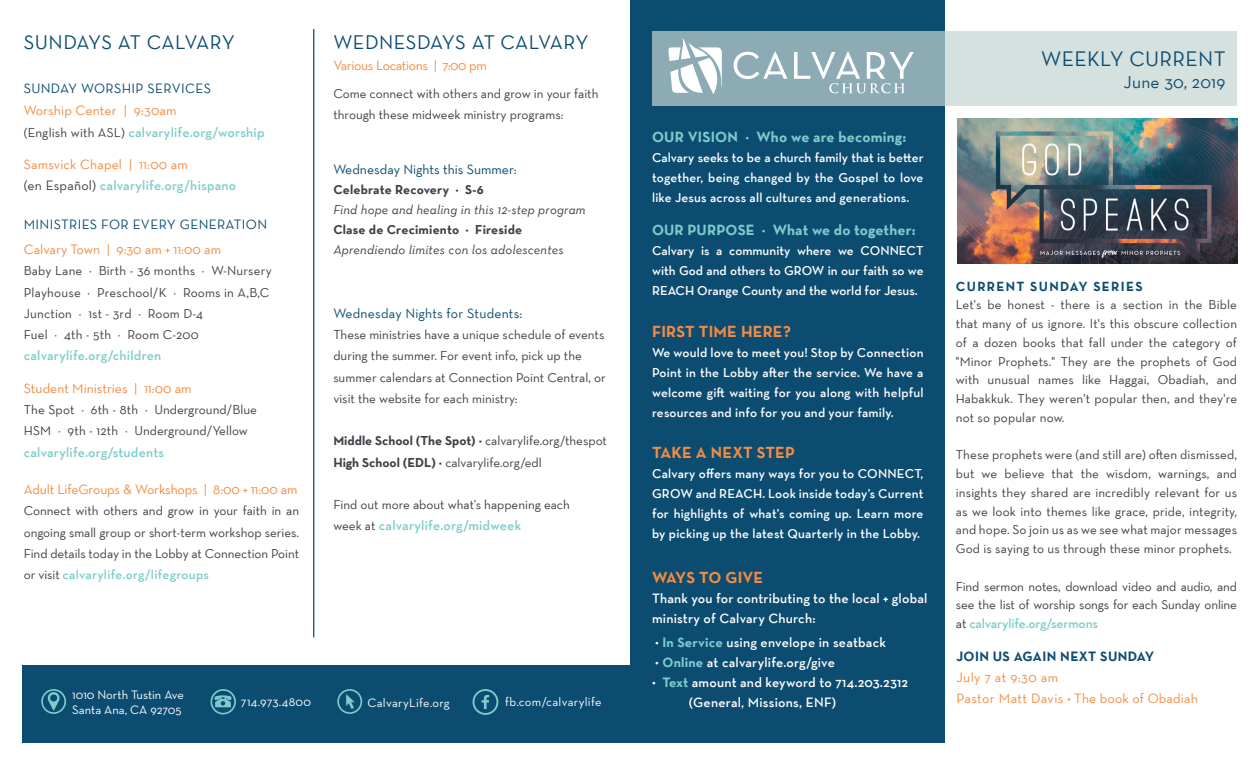
<style>
.page{position:relative;width:1260px;height:765px;background:#fff}
.page>*{position:absolute;margin:0;border:0;box-sizing:border-box;transform-origin:0 0}
.Body_Paragraph{font:21.25px "Neutraface Text TT";letter-spacing:.015em;color:#0d4c71}
.Body_Paragraph-2{font:20px "Neutraface Text TT";letter-spacing:.015em;color:#0d4c71}
.Body_Paragraph-3{font:17.5px "Neutraface Text TT";letter-spacing:.015em;color:#0d4c71}
.Body_Paragraph-4{font:700 16.25px "Neutraface Text TT";letter-spacing:.015em;color:#f38c42}
.Body_Paragraph-5{font:700 15px "Neutraface Text TT";letter-spacing:.01em;color:#7ccdca}
.Body_Paragraph-6{font:600 13.75px/20px "Neutraface Text TT";letter-spacing:.015em;color:#fff}
.Body_Paragraph-7{font:13.75px "Neutraface Text TT";color:#f38c42}
.Body_Paragraph-8{font:600 13.75px "Neutraface Text TT";letter-spacing:.015em;color:#7ccdca}
.Body_Paragraph-9{font:13.75px "Neutraface Text TT";letter-spacing:.015em;color:#0d4c71}
.Body_Paragraph-10{font:13.75px "Neutraface Text TT";letter-spacing:-.025em;color:#f38c42}
.Body_Paragraph-11{font:700 13.75px "Neutraface Text TT";letter-spacing:.03em;color:#0d4c71}
.Body_Paragraph-12{font:13.75px "Neutraface Text TT";letter-spacing:.025em;color:#f38c42}
.Body_Paragraph-13{font:600 13.5px "Neutraface Text TT";letter-spacing:-.01em;color:#7ccdca}
.Body_Paragraph-14{font:700 13.5px "Neutraface Text TT";letter-spacing:.1em;color:#0d4c71}
.Body_Paragraph-15{font:13.12px/18.8px "Neutraface Text TT";color:#414046}
.Body_Paragraph-16{font:600 13.12px/20px "Neutraface Text TT";letter-spacing:.015em;color:#fff;text-align:justify}
.Body_Paragraph-17{font:italic 13.12px "Neutraface Text TT";letter-spacing:.015em;color:#414046}
.Body_Paragraph-18{font:700 13.12px "Neutraface Text TT";letter-spacing:.015em;color:#414046}
.t1{font:12.5px/15px "Neutra Text";letter-spacing:.01em;color:#fff}
.s1{font-weight:400;font-size:13.12px;color:#414046}
.s2{font-weight:400;color:#414046}
.s3{font-weight:600;color:#7ccdca}
.s4{font-weight:700}
.s5{font-weight:700;font-size:15px}
.s6{font-weight:700;color:#7ccdca}
</style>
<div class="page">
<div style="left:630px;top:0;width:314px;height:742px;background:#0d4c71"></div>
<svg style="left:652px;top:31px;width:585px;height:75px;background:#bacdce"></svg>
<svg style="left:734px;top:52px;width:53px;height:27px"></svg>
<svg style="left:794px;top:52px;width:120px;height:41px;background:#a5bdc4"></svg>
<svg style="left:668px;top:38px;width:54px;height:56px;background:#c5d5d9"></svg>
<div style="left:23px;top:665px;width:608px;height:77px;background:#0d4c71"></div>
<svg style="left:337px;top:689px;width:25px;height:25px"></svg>
<svg style="left:211px;top:689px;width:25px;height:25px"></svg>
<div style="left:473px;top:689px;width:25px;height:26px;border:2px solid #7ccdca;border-radius:50%"></div>
<svg style="left:482px;top:695px;width:7px;height:14px"></svg>
<svg style="left:41px;top:689px;width:25px;height:25px"></svg>
<hr style="left:313px;top:29px;width:1px;height:608px;background:#0d4c71">
<img style="left:957px;top:118px;width:280px;height:146px">
<p class="Body_Paragraph-2" style="left:24px;top:30px;width:213px">SUNDAYS AT CALVARY</p>
<p class="Body_Paragraph-9" style="left:24px;top:80px;width:189px">SUNDAY WORSHIP SERVICES</p>
<p class="Body_Paragraph-7" style="left:24px;top:102px;width:154px">Worship Center | 9:30am</p>
<p class="Body_Paragraph-8" style="left:24px;top:123px;width:242px"><span class="s1">(English with ASL)</span> calvarylife.org/worship</p>
<p class="Body_Paragraph-7" style="left:24px;top:156px;width:166px">Samsvick Chapel | 11:00 am</p>
<p class="Body_Paragraph-8" style="left:24px;top:177px;width:214px"><span class="s2">(en Español)</span> calvarylife.org/hispano</p>
<p class="Body_Paragraph-9" style="left:24px;top:216px;width:245px">MINISTRIES FOR EVERY GENERATION</p>
<p class="Body_Paragraph-7" style="left:24px;top:241px;width:199px">Calvary Town | 9:30 am + 11:00 am</p>
<p class="Body_Paragraph-15" style="left:24px;top:261px;width:250px">Baby Lane · Birth - 36 months · W-Nursery</p>
<p class="Body_Paragraph-15" style="left:24px;top:283px;width:247px">Playhouse · Preschool/K · Rooms in A,B,C</p>
<p class="Body_Paragraph-15" style="left:24px;top:304px;width:181px">Junction · 1st - 3rd · Room D-4</p>
<p class="Body_Paragraph-15" style="left:24px;top:325px;width:177px">Fuel · 4th - 5th · Room C-200</p>
<p class="Body_Paragraph-8" style="left:24px;top:347px;width:139px">calvarylife.org/children</p>
<p class="Body_Paragraph-7" style="left:24px;top:380px;width:169px">Student Ministries | 11:00 am</p>
<p class="Body_Paragraph-15" style="left:24px;top:399px;width:235px;line-height:21.2px">The Spot · 6th - 8th · Underground/Blue<br>HSM · 9th - 12th · Underground/Yellow</p>
<p class="Body_Paragraph-8" style="left:24px;top:443px;width:142px">calvarylife.org/students</p>
<p class="Body_Paragraph-7" style="left:24px;top:481px;width:275px">Adult LifeGroups &amp; Workshops | 8:00 + 11:00 am</p>
<p class="Body_Paragraph-15" style="left:24px;top:500px;width:277px;line-height:21.2px;text-align:justify">Connect with others and grow in your faith in an ongoing small group or short-term workshop series.<br>Find details today in the Lobby at Connection Point or visit <span class="s3">calvarylife.org/lifegroups</span></p>
<p class="Body_Paragraph-2" style="left:333px;top:30px;width:257px">WEDNESDAYS AT CALVARY</p>
<p class="Body_Paragraph-10" style="left:333px;top:57px;width:155px">Various Locations | 7:00 pm</p>
<p class="Body_Paragraph-15" style="left:333px;top:83px;width:267px;line-height:21.2px">Come connect with others and grow in your faith through these midweek ministry programs:</p>
<p class="Body_Paragraph-9" style="left:333px;top:161px;width:185px">Wednesday Nights this Summer:</p>
<p class="Body_Paragraph-18" style="left:333px;top:181px;width:152px">Celebrate Recovery · S-6</p>
<p class="Body_Paragraph-17" style="left:333px;top:201px;width:254px">Find hope and healing in this 12-step program</p>
<p class="Body_Paragraph-18" style="left:333px;top:221px;width:190px">Clase de Crecimiento · Fireside</p>
<p class="Body_Paragraph-17" style="left:333px;top:241px;width:232px">Aprendiendo limites con los adolescentes</p>
<p class="Body_Paragraph-9" style="left:333px;top:305px;width:191px">Wednesday Nights for Students:</p>
<p class="Body_Paragraph-15" style="left:333px;top:324px;width:274px;line-height:21.2px">These ministries have a unique schedule of events during the summer. For event info, pick up the summer calendars at Connection Point Central, or visit the website for each ministry:</p>
<p class="Body_Paragraph-15" style="left:333px;top:431px;width:275px"><span class="s4">Middle School (The Spot) ·</span> calvarylife.org/thespot</p>
<p class="Body_Paragraph-15" style="left:333px;top:453px;width:210px"><span class="s4">High School (EDL) ·</span> calvarylife.org/edl</p>
<p class="Body_Paragraph-15" style="left:333px;top:495px;width:238px">Find out more about what’s happening each</p>
<p class="Body_Paragraph-8" style="left:333px;top:517px;width:189px"><span class="s1">week at</span> calvarylife.org/midweek</p>
<p class="t1" style="left:72px;top:687px;width:113px">1010 North Tustin Ave<br>Santa Ana, CA 92705</p>
<p class="t1" style="left:367px;top:695px;width:84px">CalvaryLife.org</p>
<p class="t1" style="left:505px;top:694px;width:98px">fb.com/calvarylife</p>
<p class="t1" style="left:241px;top:694px;width:72px">714.973.4800</p>
<p class="Body_Paragraph-5" style="left:652px;top:127px;width:256px">OUR VISION · Who we are becoming:</p>
<p class="Body_Paragraph-16" style="left:652px;top:147px;width:273px">Calvary seeks to be a church family that is better together, being changed by the Gospel to love like Jesus across all cultures and generations.</p>
<p class="Body_Paragraph-5" style="left:652px;top:221px;width:265px">OUR PURPOSE · What we do together:</p>
<p class="Body_Paragraph-16" style="left:652px;top:241px;width:273px">Calvary is a community where we CONNECT with God and others to GROW in our faith so we REACH Orange County and the world for Jesus.</p>
<p class="Body_Paragraph-4" style="left:652px;top:321px;width:141px">FIRST TIME HERE?</p>
<p class="Body_Paragraph-16" style="left:652px;top:342px;width:273px">We would love to meet you! Stop by Connection Point in the Lobby after the service. We have a welcome gift waiting for you along with helpful resources and info for you and your family.</p>
<p class="Body_Paragraph-4" style="left:652px;top:442px;width:144px">TAKE A NEXT STEP</p>
<p class="Body_Paragraph-16" style="left:652px;top:463px;width:273px">Calvary offers many ways for you to CONNECT, GROW and REACH. Look inside today’s Current for highlights of what’s coming up. Learn more by picking up the latest Quarterly in the Lobby.</p>
<p class="Body_Paragraph-4" style="left:652px;top:567px;width:113px">WAYS TO GIVE</p>
<p class="Body_Paragraph-6" style="left:652px;top:588px;width:277px">Thank you for contributing to the local + global ministry of Calvary Church:</p>
<p class="Body_Paragraph-6" style="left:655px;top:632px;width:232px"><span class="s5">·</span> <span class="s6">In Service</span> using envelope in seatback</p>
<p class="Body_Paragraph-6" style="left:655px;top:652px;width:181px"><span class="s5">·</span> <span class="s6">Online</span> at calvarylife.org/give</p>
<p class="Body_Paragraph-6" style="left:652px;top:672px;width:258px"><span class="s5">·</span> <span class="s6">Text</span> amount and keyword to 714.203.2312</p>
<p class="Body_Paragraph-6" style="left:689px;top:692px;width:149px">(General, Missions, ENF)</p>
<p class="Body_Paragraph" style="left:1041px;top:45px;width:186px">WEEKLY CURRENT</p>
<p class="Body_Paragraph-3" style="left:1124px;top:71px;width:103px">June 30, 2019</p>
<p class="Body_Paragraph-14" style="left:956px;top:277px;width:188px">CURRENT SUNDAY SERIES</p>
<p class="Body_Paragraph-15" style="left:956px;top:295px;width:283px;text-align:justify">Let's be honest - there is a section in the Bible that many of us ignore. It's this obscure collection of a dozen books that fall under the category of "Minor Prophets." They are the prophets of God with unusual names like Haggai, Obadiah, and Habakkuk. They weren't popular then, and they're not so popular now.</p>
<p class="Body_Paragraph-15" style="left:956px;top:445px;width:283px;text-align:justify">These prophets were (and still are) often dismissed, but we believe that the wisdom, warnings, and insights they shared are incredibly relevant for us as we look into themes like grace, pride, integrity, and hope. So join us as we see what major messages God is saying to us through these minor prophets.</p>
<p class="Body_Paragraph-15" style="left:956px;top:577px;width:283px">Find sermon notes, download video and audio, and see the list of worship songs for each Sunday online</p>
<p class="Body_Paragraph-13" style="left:956px;top:615px;width:144px"><span class="s2">at</span> calvarylife.org/sermons</p>
<p class="Body_Paragraph-11" style="left:956px;top:647px;width:199px">JOIN US AGAIN NEXT SUNDAY</p>
<p class="Body_Paragraph-12" style="left:956px;top:669px;width:103px">July 7 at 9:30 am</p>
<p class="Body_Paragraph-7" style="left:956px;top:690px;width:243px">Pastor Matt Davis <span class="s4">·</span> The book of Obadiah</p>
</div>
